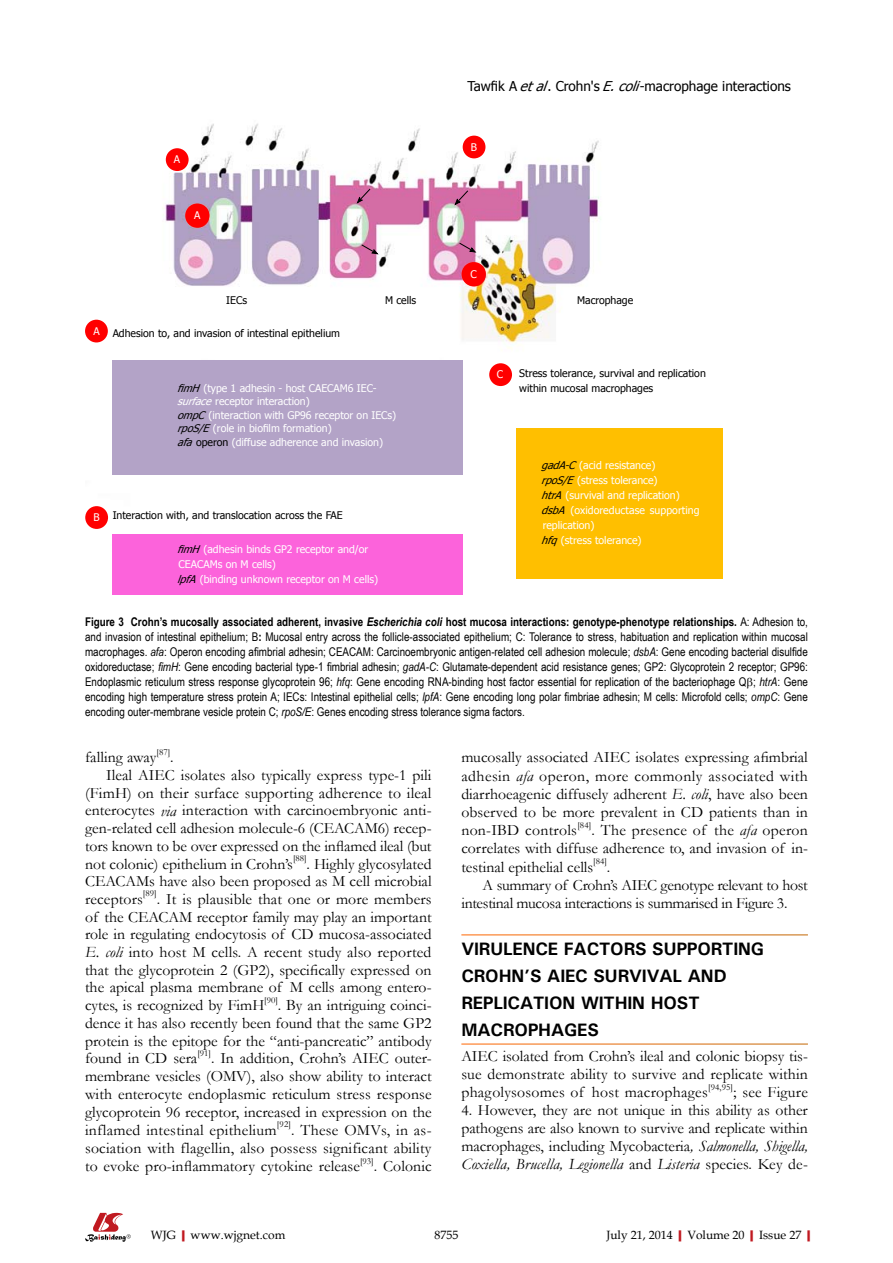
<style>
.page{position:relative;width:893px;height:1263px;background:#fff}
.page>*{position:absolute;margin:0;border:0;box-sizing:border-box;transform-origin:0 0}
.t1{font:700 18px "Univers";letter-spacing:-.01em;color:#000}
.t2{font:15.75px/17.7px "Garamond";color:#000;text-align:justify}
.t3{font:15.75px "Garamond";letter-spacing:-.02em;color:#000}
.t4{font:13.5px "Tahoma";color:#000}
.t5{font:12px/15px "Arial Narrow";color:#000;text-align:justify}
.t6{font:12px "Book Antiqua";color:#000}
.t7{font:10.5px/15px "Tahoma";color:#fff}
.t8{font:10.5px "Tahoma";color:#000}
.t9{font:9.15px "Garamond";letter-spacing:.005em;color:#000}
.s1{font-style:italic}
.s2{font-style:italic;color:#000}
.s3{color:#000}
.s4{font-weight:700}
.s5{font-weight:700;font-style:italic}
.s6{font-weight:700;color:#c01920}
</style>
<div class="page">
<svg style="left:85px;top:1213px;width:46px;height:29px"></svg>
<img style="left:85px;top:123px;width:637px;height:456px">
<svg style="left:361px;top:244px;width:17px;height:10px"></svg>
<svg style="left:357px;top:188px;width:14px;height:15px"></svg>
<svg style="left:455px;top:190px;width:13px;height:15px"></svg>
<svg style="left:459px;top:243px;width:17px;height:10px"></svg>
<div style="left:112px;top:360px;width:351px;height:115px;background:#b3a3c7"></div>
<div style="left:112px;top:534px;width:351px;height:61px;background:#fc63db"></div>
<div style="left:516px;top:428px;width:206px;height:150px;background:#ffbf00"></div>
<div style="left:463px;top:136px;width:22px;height:22px;background:#f00;border-radius:50%"></div>
<div style="left:166px;top:148px;width:23px;height:23px;background:#f00;border-radius:50%"></div>
<div style="left:85px;top:320px;width:23px;height:22px;background:#f00;border-radius:50%"></div>
<div style="left:85px;top:506px;width:23px;height:23px;background:#f00;border-radius:50%"></div>
<div style="left:489px;top:363px;width:23px;height:23px;background:#f00;border-radius:50%"></div>
<div style="left:185px;top:204px;width:24px;height:24px;background:#f00;border-radius:50%"></div>
<div style="left:462px;top:262px;width:24px;height:24px;background:#f00;border-radius:50%"></div>
<p class="t4" style="left:467px;top:77px;width:325px">Tawfik A <span class="s1">etal</span>. Crohn's <span class="s1">E.coli</span>-macrophage interactions</p>
<p class="t7" style="left:174px;top:151px;width:8px">A</p>
<p class="t7" style="left:194px;top:208px;width:8px">A</p>
<p class="t7" style="left:471px;top:139px;width:8px">B</p>
<p class="t7" style="left:94px;top:323px;width:8px">A</p>
<p class="t7" style="left:93px;top:509px;width:8px">B</p>
<p class="t7" style="left:470px;top:266px;width:8px">C</p>
<p class="t8" style="left:226px;top:293px;width:22px">IECs</p>
<p class="t8" style="left:385px;top:293px;width:33px">M cells</p>
<p class="t8" style="left:577px;top:293px;width:58px">Macrophage</p>
<p class="t8" style="left:113px;top:326px;width:229px">Adhesion to, and invasion of intestinal epithelium</p>
<p class="t7" style="left:497px;top:366px;width:8px">C</p>
<p class="t8" style="left:519px;top:367px;width:188px">Stress tolerance, survival and replication</p>
<p class="t7" style="left:177px;top:380px;width:201px"><span class="s2">fimH</span>(type 1 adhesin - host CAECAM6 IEC-</p>
<p class="t8" style="left:519px;top:382px;width:136px">within mucosal macrophages</p>
<p class="t7" style="left:177px;top:394px;width:221px;line-height:13.5px"><span class="s1">surface</span> receptor interaction) <span class="s2">ompC</span>(interaction with GP96 receptor on IECs) <span class="s2">rpoS/E</span>(role in biofilm formation)<br><span class="s2">afa</span><span class="s3">operon</span> (diffuse adherence and invasion)</p>
<p class="t8" style="left:113px;top:508px;width:232px">Interaction with, and translocation across the FAE</p>
<p class="t7" style="left:177px;top:541px;width:202px"><span class="s2">fimH</span> (adhesin binds GP2 receptor and/or<br>CEACAMs on M cells)<br><span class="s2">lpfA</span>(binding unknown receptor on M cells)</p>
<p class="t7" style="left:541px;top:458px;width:160px"><span class="s2">gadA-C</span>(acid resistance) <span class="s2">rpoS/E</span>(stress tolerance)<br><span class="s2">htrA</span> (survival and replication) <span class="s2">dsbA</span> (oxidoreductase supporting replication)<br><span class="s2">hfq</span>(stress tolerance)</p>
<p class="t5" style="left:85px;top:614px;width:724px"><span class="s4">Figure 3 Crohn’s mucosally associated adherent, invasive</span> <span class="s5">Escherichia coli</span> <span class="s4">host mucosa interactions: genotype-phenotype relationships.</span> A: Adhesion to, and invasion of intestinal epithelium; B<span class="s4">:</span> Mucosal entry across the follicle-associated epithelium; C: Tolerance to stress, habituation and replication within mucosal macrophages. <span class="s1">afa</span>: Operon encoding afimbrial adhesin; CEACAM: Carcinoembryonic antigen-related cell adhesion molecule; <span class="s1">dsbA</span>: Gene encoding bacterial disulfide oxidoreductase; <span class="s1">fimH</span>: Gene encoding bacterial type-1 fi mbrial adhesin; <span class="s1">gadA-C</span>: Glutamate-dependent acid resistance genes; GP2: Glycoprotein 2 receptor; GP96:<br>Endoplasmic reticulum stress response glycoprotein 96; <span class="s1">hfq</span>: Gene encoding RNA-binding host factor essential for replication of the bacteriophage Q ; <span class="s1">htrA</span>: Gene encoding high temperature stress protein A; IECs: Intestinal epithelial cells; <span class="s1">lpfA</span>: Gene encoding long polar fimbriae adhesin; M cells: Microfold cells; <span class="s1">ompC</span>: Gene encoding outer-membrane vesicle protein C; <span class="s1">rpoS/E</span>: Genes encoding stress tolerance sigma factors.</p>
<p class="t2" style="left:85px;top:748px;width:73px">falling away</p>
<p class="t9" style="left:157px;top:746px;width:15px">[87]</p>
<p class="t2" style="left:170px;top:748px;width:5px">.</p>
<p class="t2" style="left:106px;top:766px;width:327px">Ileal AIEC isolates also typically express type-1 pili</p>
<p class="t2" style="left:85px;top:783px;width:348px">(FimH) on their surface supporting adherence to ileal</p>
<p class="t2" style="left:85px;top:801px;width:348px">enterocytes <span class="s1">via</span> interaction with carcinoembryonic anti-</p>
<p class="t2" style="left:85px;top:819px;width:348px">gen-related cell adhesion molecule-6 (CEACAM6) recep-</p>
<p class="t2" style="left:85px;top:837px;width:348px">tors known to be over expressed on the inflamed ileal (but</p>
<p class="t2" style="left:85px;top:854px;width:210px">not colonic) epithelium in Crohn’s</p>
<p class="t9" style="left:293px;top:852px;width:15px">[88]</p>
<p class="t2" style="left:85px;top:854px;width:348px;text-indent:222px">. Highly glycosylated CEACAMs have also been proposed as M cell microbial receptors</p>
<p class="t9" style="left:143px;top:887px;width:15px">[89]</p>
<p class="t2" style="left:85px;top:890px;width:348px;text-indent:72px">. It is plausible that one or more members of the CEACAM receptor family may play an important role in regulating endocytosis of CD mucosa-associated <span class="s1">E. coli</span> into host M cells. A recent study also reported that the glycoprotein 2 (GP2), specifically expressed on the apical plasma membrane of M cells among entero&shy;cytes, is recognized by FimH</p>
<p class="t9" style="left:264px;top:993px;width:15px">[90]</p>
<p class="t2" style="left:85px;top:996px;width:348px;text-indent:193px">. By an intriguing coinci&shy;dence it has also recently been found that the same GP2 protein is the epitope for the “anti-pancreatic” antibody found in CD sera</p>
<p class="t9" style="left:197px;top:1047px;width:15px">[91]</p>
<p class="t2" style="left:85px;top:1049px;width:348px;text-indent:126px">. In addition, Crohn’s AIEC outer&shy;membrane vesicles (OMV), also show ability to interact with enterocyte endoplasmic reticulum stress response glycoprotein 96 receptor, increased in expression on the inflamed intestinal epithelium</p>
<p class="t9" style="left:277px;top:1118px;width:16px">[92]</p>
<p class="t2" style="left:85px;top:1120px;width:348px;line-height:18.1px;text-indent:206px">. These OMVs, in as&shy;sociation with flagellin, also possess significant ability to evoke pro-inflammatory cytokine release</p>
<p class="t9" style="left:360px;top:1155px;width:15px">[93]</p>
<p class="t2" style="left:374px;top:1157px;width:59px">. Colonic</p>
<p class="t2" style="left:461px;top:748px;width:348px;line-height:18.1px">mucosally associated AIEC isolates expressing afimbrial adhesin <span class="s1">afa</span> operon, more commonly associated with diarrhoeagenic diffusely adherent <span class="s1">E. coli</span>, have also been observed to be more prevalent in CD patients than in non-IBD controls</p>
<p class="t9" style="left:577px;top:818px;width:16px">[84]</p>
<p class="t2" style="left:461px;top:821px;width:348px;line-height:18.1px;text-indent:130px">. The presence of the <span class="s1">afa</span> operon correlates with diffuse adherence to, and invasion of in&shy;testinal epithelial cells</p>
<p class="t9" style="left:593px;top:855px;width:15px">[84]</p>
<p class="t2" style="left:607px;top:857px;width:5px">.</p>
<p class="t3" style="left:483px;top:874px;width:327px">A summary of Crohn’s AIEC genotype relevant to host</p>
<p class="t3" style="left:461px;top:892px;width:328px">intestinal mucosa interactions is summarised in Figure 3.</p>
<p class="t1" style="left:461px;top:938px;width:139px">VIRU LENCE FACTOR</p>
<p class="t1" style="left:635px;top:938px;width:75px">S SUPPORTING</p>
<p class="t1" style="left:461px;top:965px;width:156px">CROHN’S AIEC SURVIV</p>
<p class="t1" style="left:659px;top:965px;width:55px">AL AND</p>
<p class="t1" style="left:461px;top:992px;width:83px">REPLICATION</p>
<p class="t1" style="left:581px;top:992px;width:119px">WITHIN HOST</p>
<p class="t1" style="left:461px;top:1019px;width:42px">MACRO</p>
<p class="t1" style="left:528px;top:1019px;width:73px">PHAGES</p>
<p class="t2" style="left:461px;top:1047px;width:348px">AIEC isolated from Crohn’s ileal and colonic biopsy tis&shy;sue demonstrate ability to survive and replicate within phagolysosomes of host macrophages</p>
<p class="t9" style="left:708px;top:1080px;width:27px">[94,95]</p>
<p class="t2" style="left:733px;top:1083px;width:76px">; see Figure</p>
<p class="t2" style="left:461px;top:1101px;width:348px">4. However, they are not unique in this ability as other pathogens are also known to survive and replicate within macrophages, including Mycobacteria<span class="s1">, Salmonella, Shigella, Coxiella, Brucella, Legionella</span> and <span class="s1">Listeria</span> species. Key de-</p>
<p class="t6" style="left:151px;top:1226px;width:136px">WJG<span class="s6">|</span>www.wjgnet.com</p>
<p class="t6" style="left:434px;top:1226px;width:25px">8755</p>
<p class="t6" style="left:606px;top:1226px;width:211px">July 21, 2014<span class="s6">|</span>Volume 20<span class="s6">|</span>Issue 27<span class="s6">|</span></p>
</div>
